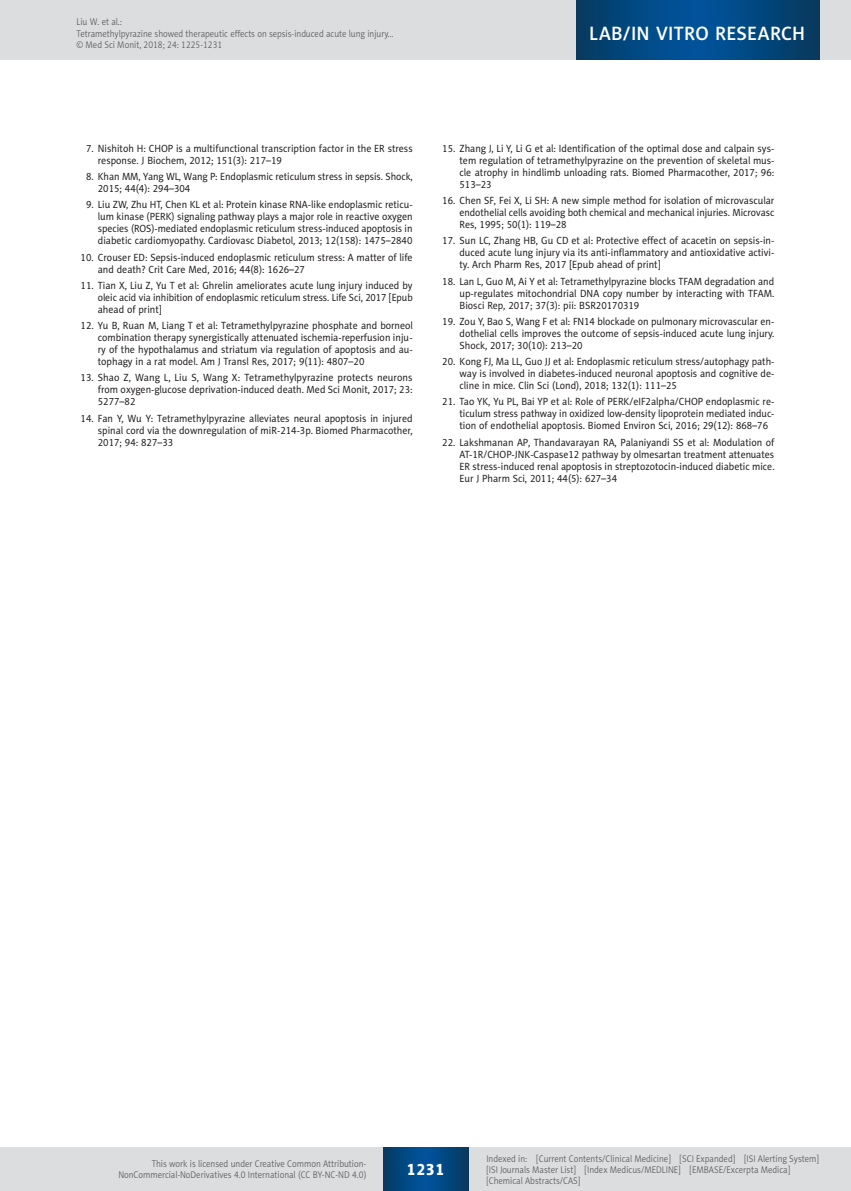
<style>
.page{position:relative;width:851px;height:1191px;background:#fff}
.page>*{position:absolute;margin:0;border:0;box-sizing:border-box;transform-origin:0 0}
.t1{font:19.5px "Naomi Sans EFN Medium";letter-spacing:.01em;color:#fff}
.t2{font:16.5px "Naomi Sans EFN Heavy";color:#fff}
.MSM_Referencje_punkt{font:10.5px/12px "Naomi Sans EFN";color:#231f20;text-align:justify;scale:.95 1}
.MSM_Referencje_punkt-2{font:10.5px/12px "Naomi Sans EFN";color:#231f20;text-align:justify;scale:.94 1}
.MSM_Referencje_punkt-3{font:10.5px/12px "Naomi Sans EFN";color:#231f20;text-align:justify;scale:.96 1}
.t3{font:9.75px/11.2px "Naomi Sans EFN Light";color:#57585a;scale:.9 1}
</style>
<div class="page">
<div style="left:0;top:1148px;width:850px;height:43px;background:#dcdddf"></div>
<svg style="left:383px;top:1147px;width:85px;height:43px;background:#02477e"></svg>
<div style="left:0;top:0;width:850px;height:60px;background:#dcdddf"></div>
<svg style="left:576px;top:0;width:243px;height:60px;background:#02477e"></svg>
<p class="t3" style="left:77px;top:16px;width:353px">Liu W. et al.:<br>Tetramethylpyrazine showed therapeutic effects on sepsis-induced acute lung injury… © Med Sci Monit, 2018; 24: 1225-1231</p>
<h1 class="t1" style="left:589px;top:22px;width:217px">LAB/IN VITRO RESEARCH</h1>
<p class="MSM_Referencje_punkt" style="left:98px;top:142px;width:333px;text-indent:-12px">7. Nishitoh H: CHOP is a multifunctional transcription factor in the ER stress response. J Biochem, 2012; 151(3): 217–19</p>
<p class="MSM_Referencje_punkt-2" style="left:98px;top:171px;width:336px;text-indent:-12px">8. Khan MM, Yang WL, Wang P: Endoplasmic reticulum stress in sepsis. Shock,<br>2015; 44(4): 294–304</p>
<p class="MSM_Referencje_punkt" style="left:98px;top:199px;width:333px;text-indent:-12px">9. Liu ZW, Zhu HT, Chen KL et al: Protein kinase RNA-like endoplasmic reticu&shy;lum kinase (PERK) signaling pathway plays a major role in reactive oxygen species (ROS)-mediated endoplasmic reticulum stress-induced apoptosis in diabetic cardiomyopathy. Cardiovasc Diabetol, 2013; 12(158): 1475–2840</p>
<p class="MSM_Referencje_punkt" style="left:98px;top:251px;width:333px;text-indent:-17px">10. Crouser ED: Sepsis-induced endoplasmic reticulum stress: A matter of life and death? Crit Care Med, 2016; 44(8): 1626–27</p>
<p class="MSM_Referencje_punkt" style="left:98px;top:279px;width:333px;text-indent:-17px">11. Tian X, Liu Z, Yu T et al: Ghrelin ameliorates acute lung injury induced by oleic acid via inhibition of endoplasmic reticulum stress. Life Sci, 2017 [Epub ahead of print]</p>
<p class="MSM_Referencje_punkt" style="left:98px;top:320px;width:333px;text-indent:-17px">12. Yu B, Ruan M, Liang T et al: Tetramethylpyrazine phosphate and borneol combination therapy synergistically attenuated ischemia-reperfusion inju&shy;ry of the hypothalamus and striatum via regulation of apoptosis and au&shy;tophagy in a rat model. Am J Transl Res, 2017; 9(11): 4807–20</p>
<p class="MSM_Referencje_punkt-3" style="left:98px;top:372px;width:329px;text-indent:-17px">13. Shao Z, Wang L, Liu S, Wang X: Tetramethylpyrazine protects neurons from oxygen-glucose deprivation-induced death. Med Sci Monit, 2017; 23:<br>5277–82</p>
<p class="MSM_Referencje_punkt" style="left:98px;top:412px;width:333px;text-indent:-17px">14. Fan Y, Wu Y: Tetramethylpyrazine alleviates neural apoptosis in injured spinal cord via the downregulation of miR-214-3p. Biomed Pharmacother, 2017; 94: 827–33</p>
<p class="MSM_Referencje_punkt" style="left:459px;top:142px;width:333px;text-indent:-17px">15. Zhang J, Li Y, Li G et al: Identification of the optimal dose and calpain sys&shy;tem regulation of tetramethylpyrazine on the prevention of skeletal mus&shy;cle atrophy in hindlimb unloading rats. Biomed Pharmacother, 2017; 96:<br>513–23</p>
<p class="MSM_Referencje_punkt" style="left:459px;top:195px;width:333px;text-indent:-17px">16. Chen SF, Fei X, Li SH: A new simple method for isolation of microvascular endothelial cells avoiding both chemical and mechanical injuries. Microvasc Res, 1995; 50(1): 119–28</p>
<p class="MSM_Referencje_punkt" style="left:459px;top:235px;width:333px;text-indent:-17px">17. Sun LC, Zhang HB, Gu CD et al: Protective effect of acacetin on sepsis-in&shy;duced acute lung injury via its anti-inflammatory and antioxidative activi&shy;ty. Arch Pharm Res, 2017 [Epub ahead of print]</p>
<p class="MSM_Referencje_punkt-2" style="left:459px;top:275px;width:336px;text-indent:-17px">18. Lan L, Guo M, Ai Y et al: Tetramethylpyrazine blocks TFAM degradation and up-regulates mitochondrial DNA copy number by interacting with TFAM.<br>Biosci Rep, 2017; 37(3): pii: BSR20170319</p>
<p class="MSM_Referencje_punkt" style="left:459px;top:315px;width:333px;text-indent:-17px">19. Zou Y, Bao S, Wang F et al: FN14 blockade on pulmonary microvascular en&shy;dothelial cells improves the outcome of sepsis-induced acute lung injury.<br>Shock, 2017; 30(10): 213–20</p>
<p class="MSM_Referencje_punkt-2" style="left:459px;top:356px;width:336px;text-indent:-17px">20. Kong FJ, Ma LL, Guo JJ et al: Endoplasmic reticulum stress/autophagy path&shy;way is involved in diabetes-induced neuronal apoptosis and cognitive de&shy;cline in mice. Clin Sci (Lond), 2018; 132(1): 111–25</p>
<p class="MSM_Referencje_punkt" style="left:459px;top:396px;width:333px;text-indent:-17px">21. Tao YK, Yu PL, Bai YP et al: Role of PERK/eIF2alpha/CHOP endoplasmic re&shy;ticulum stress pathway in oxidized low-density lipoprotein mediated induc&shy;tion of endothelial apoptosis. Biomed Environ Sci, 2016; 29(12): 868–76</p>
<p class="MSM_Referencje_punkt" style="left:459px;top:436px;width:333px;text-indent:-17px">22. Lakshmanan AP, Thandavarayan RA, Palaniyandi SS et al: Modulation of AT-1R/CHOP-JNK-Caspase12 pathway by olmesartan treatment attenuates ER stress-induced renal apoptosis in streptozotocin-induced diabetic mice.<br>Eur J Pharm Sci, 2011; 44(5): 627–34</p>
<p class="t3" style="left:118px;top:1158px;width:277px;text-align:right">This work is licensed under Creative Common Attribution-<br>NonCommercial-NoDerivatives 4.0 International (CC BY-NC-ND 4.0)</p>
<h2 class="t2" style="left:406px;top:1159px;width:40px">1231</h2>
<p class="t3" style="left:486px;top:1152px;width:371px">Indexed in: [Current Contents/Clinical Medicine] [SCI Expanded] [ISI Alerting System] [ISI Journals Master List] [Index Medicus/MEDLINE] [EMBASE/Excerpta Medica] [Chemical Abstracts/CAS]</p>
</div>
